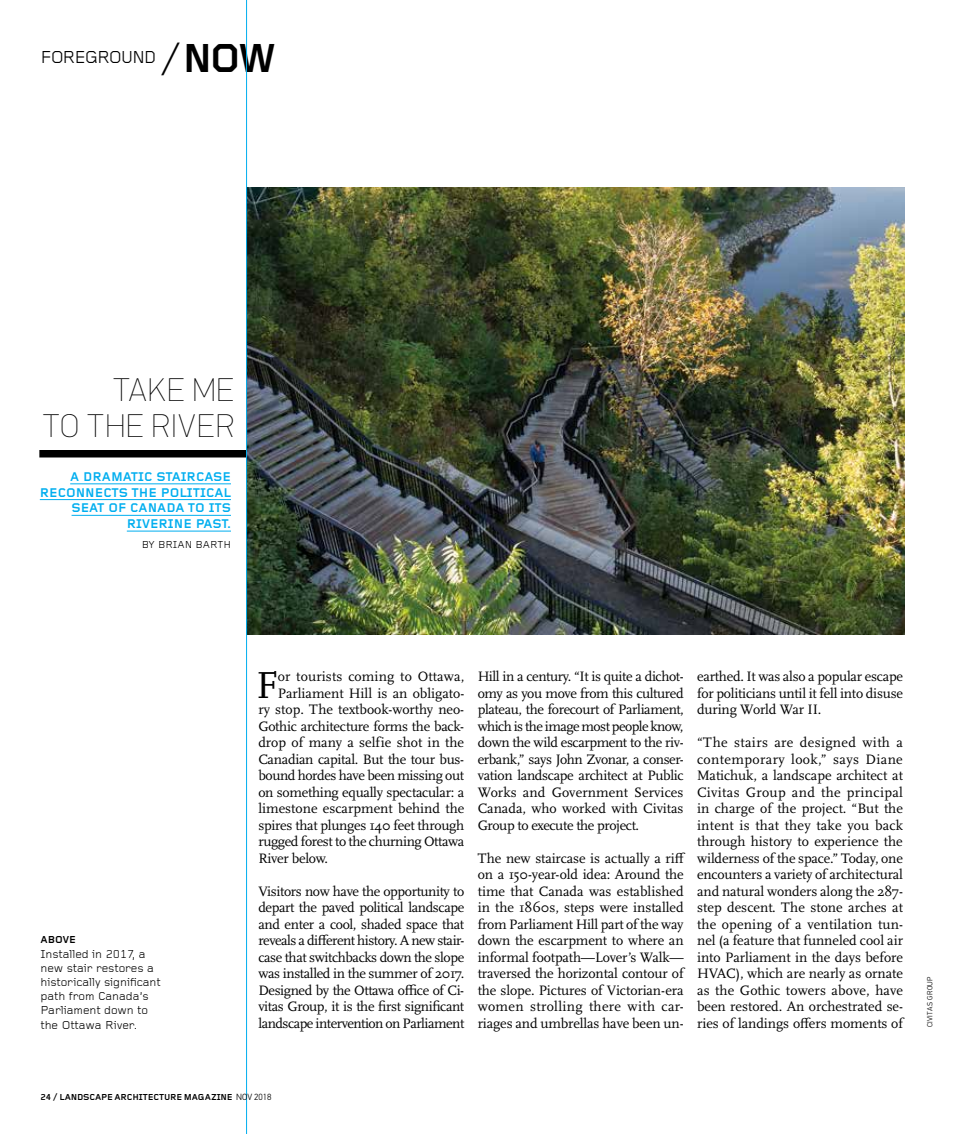
<style>
.page{position:relative;width:972px;height:1134px;background:#fff}
.page>*{position:absolute;margin:0;border:0;box-sizing:border-box;transform-origin:0 0}
.t1{font:39.3px "Scala OT";color:#000}
.t2{font:100 33px/36px "PF Din Display Pro";letter-spacing:.04em;color:#000;text-align:right}
.t3{font:18px "Foundry Gridnik";letter-spacing:-.065em;color:#000}
.t4{font:14.25px/16.5px "Scala OT";letter-spacing:-.01em;color:#000;text-align:justify}
.t5{font:14.25px "Scala OT";letter-spacing:-.03em;color:#000}
.t6{font:14.25px "Scala OT";letter-spacing:.01em;color:#000}
.t7{font:700 13.2px/15.8px "Foundry Gridnik";color:#00aeef;text-align:right}
.t8{font:12px/14.2px "Foundry Gridnik";letter-spacing:-.01em;color:#000}
.t9{font:10.5px "Foundry Gridnik";color:#000}
.t10{font:700 10.5px "Foundry Gridnik";color:#000}
.t11{font:700 9px "Foundry Gridnik";letter-spacing:-.02em;color:#000}
.t12{font:300 7.5px "PF Din Text Pro";letter-spacing:.045em;color:#000}
.s1{font-size:39px}
.s2{font-weight:700;font-size:42px}
.s3{font-family:"PF Din Text Pro";font-weight:300}
</style>
<div class="page">
<div style="left:39px;top:450px;width:630px;height:8px;background:#000"></div>
<img style="left:247px;top:187px;width:657px;height:447px">
<hr style="left:70px;top:484px;width:161px;height:1px;background:#00aeef">
<hr style="left:40px;top:499px;width:191px;height:1px;background:#00aeef">
<hr style="left:72px;top:515px;width:159px;height:1px;background:#00aeef">
<hr style="left:127px;top:531px;width:104px;height:1px;background:#00aeef">
<hr style="left:246px;top:0;width:1px;height:1134px;background:#00aeef">
<p class="t3" style="left:40px;top:47px;width:237px">FOREGROUND <span class="s1">/</span><span class="s2">NOW</span></p>
<h2 class="t2" style="left:43px;top:372px;width:193px">TAKE ME<br>TO THE RIVER</h2>
<p class="t7" style="left:40px;top:469px;width:193px">A DRAMATIC STAIRCASE<br>RECONNECTS THE POLITICAL<br>SEAT OF CANADA TO ITS<br>RIVERINE PAST.</p>
<p class="t9" style="left:142px;top:538px;width:91px">BY BRIAN BARTH</p>
<p class="t10" style="left:40px;top:934px;width:37px">ABOVE</p>
<p class="t8" style="left:40px;top:947px;width:122px">Installed in 2017, a new stair restores a historically significant path from Canada’s<br>Parliament down to the Ottawa River.</p>
<h1 class="t1" style="left:256px;top:663px;width:24px">F</h1>
<p class="t6" style="left:278px;top:669px;width:188px">or tourists coming to Ottawa,</p>
<p class="t4" style="left:278px;top:685px;width:188px">Parliament Hill is an obligato-</p>
<p class="t4" style="left:258px;top:701px;width:207px">ry stop. The textbook-worthy neo-</p>
<p class="t4" style="left:258px;top:718px;width:207px">Gothic architecture forms the back-</p>
<p class="t4" style="left:258px;top:734px;width:207px">drop of many a selfie shot in the</p>
<p class="t4" style="left:258px;top:751px;width:207px">Canadian capital. But the tour bus-</p>
<p class="t5" style="left:258px;top:768px;width:207px">bound hordes have been missing out</p>
<p class="t4" style="left:258px;top:784px;width:207px">on something equally spectacular: a</p>
<p class="t4" style="left:258px;top:800px;width:207px">limestone escarpment behind the</p>
<p class="t4" style="left:258px;top:817px;width:207px">spires that plunges 140 feet through</p>
<p class="t4" style="left:258px;top:833px;width:207px">rugged forest to the churning Ottawa</p>
<p class="t4" style="left:258px;top:850px;width:71px">River below.</p>
<p class="t4" style="left:258px;top:883px;width:208px">Visitors now have the opportunity to depart the paved political landscape and enter a cool, shaded space that reveals a different history. A new stair&shy;case that switchbacks down the slope was installed in the summer of 2017.<br>Designed by the Ottawa office of Ci&shy;vitas Group, it is the first significant landscape intervention on Parliament</p>
<p class="t4" style="left:478px;top:668px;width:207px">Hill in a century. “It is quite a dichot&shy;omy as you move from this cultured plateau, the forecourt of Parliament, which is the image most people know, down the wild escarpment to the riv&shy;erbank,” says John Zvonar, a conser&shy;vation landscape architect at Public Works and Government Services Canada, who worked with Civitas Group to execute the project.</p>
<p class="t4" style="left:478px;top:850px;width:209px;text-align:left">The new staircase is actually a riff on a 150-year-old idea: Around the time that Canada was established in the 1860s, steps were installed from Parliament Hill part of the way down the escarpment to where an informal footpath—Lover’s Walk— traversed the horizontal contour of the slope. Pictures of Victorian-era women strolling there with car&shy;riages and umbrellas have been un-</p>
<p class="t4" style="left:697px;top:669px;width:208px">earthed. It was also a popular escape for politicians until it fell into disuse during World War II.</p>
<p class="t4" style="left:697px;top:735px;width:207px">“The stairs are designed with a contemporary look,” says Diane Matichuk, a landscape architect at Civitas Group and the principal in charge of the project. “But the intent is that they take you back through history to experience the wilderness of the space.” Today, one encounters a variety of architectural and natural wonders along the 287- step descent. The stone arches at the opening of a ventilation tun&shy;nel (a feature that funneled cool air into Parliament in the days before HVAC), which are nearly as ornate as the Gothic towers above, have been restored. An orchestrated se&shy;ries of landings offers moments of</p>
<p class="t12" style="left:926px;top:1027px;width:52px;rotate:-90deg">CIVITAS GROUP</p>
<p class="t11" style="left:40px;top:1092px;width:232px">24 / LANDSCAPE ARCHITECTURE MAGAZINE <span class="s3">NOV 2018</span></p>
</div>
